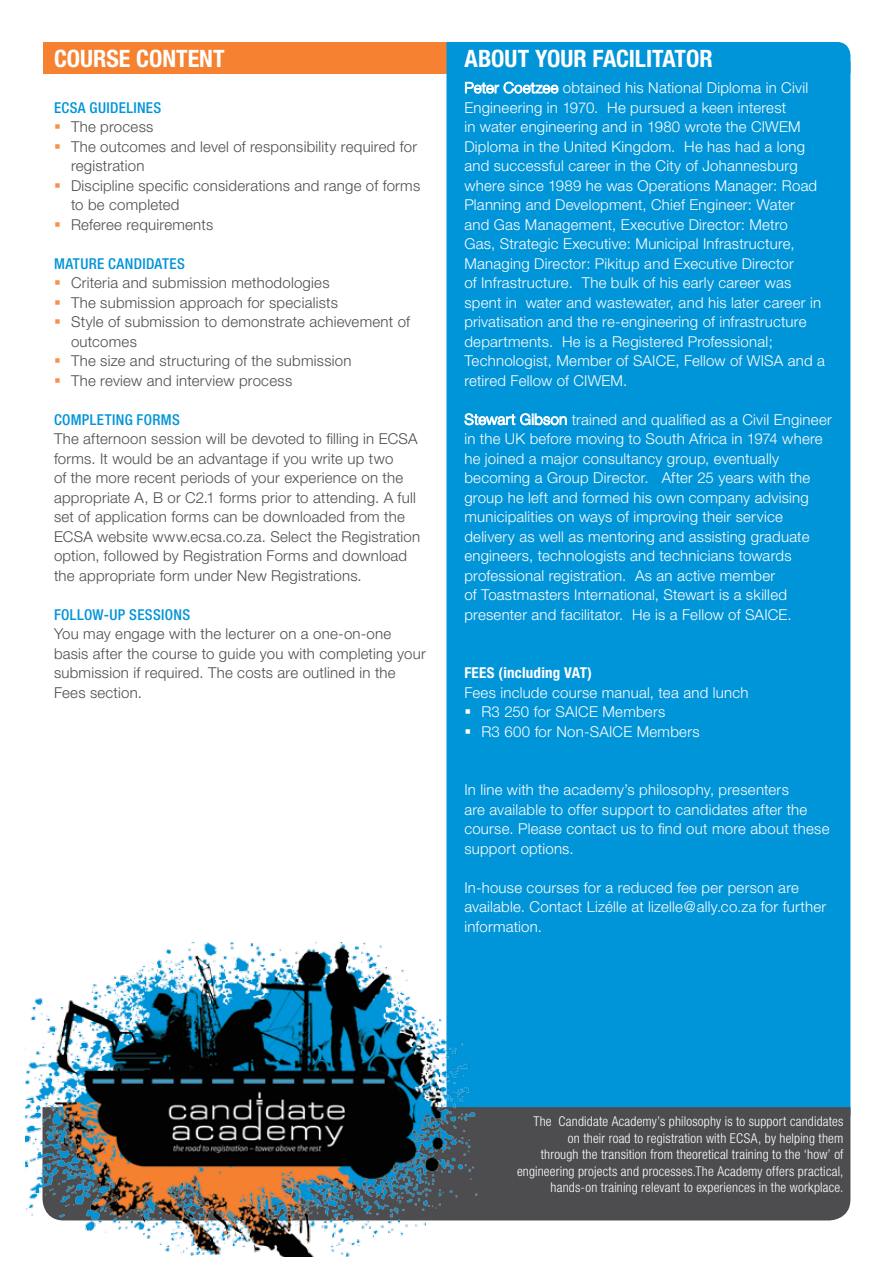
<style>
.page{position:relative;width:893px;height:1263px;background:#fff}
.page>*{position:absolute;margin:0;border:0;box-sizing:border-box;transform-origin:0 0}
.t1{font:700 condensed 24px "Helvetica Neue";color:#fff}
.t2{font:300 15px/19.5px "Helvetica Neue";letter-spacing:.015em;color:#fff}
.t3{font:300 15px/19.5px "Helvetica Neue";letter-spacing:.015em;color:#4d4d4f}
.t4{font:500 condensed 15px "Helvetica Neue";letter-spacing:.025em;color:#0094d9}
.t5{font:700 condensed 15px "Helvetica Neue";letter-spacing:.015em;color:#fff}
.t6{font:300 condensed 13.5px/16.5px "Helvetica Neue";letter-spacing:.015em;color:#fff;text-align:right}
</style>
<div class="page">
<div style="left:446px;top:74px;width:404px;height:1033px;background:#0094d9"></div>
<div style="left:43px;top:42px;width:403px;height:32px;background:#f58131"></div>
<div style="left:446px;top:42px;width:404px;height:32px;background:#0094d9"></div>
<div style="left:491px;top:1107px;width:359px;height:113px;background:#4d4d4f"></div>
<img style="left:25px;top:943px;width:466px;height:314px">
<svg style="left:465px;top:81px;width:94px;height:13px"></svg>
<svg style="left:464px;top:400px;width:103px;height:29px"></svg>
<svg style="left:466px;top:709px;width:4px;height:5px"></svg>
<svg style="left:466px;top:729px;width:4px;height:4px"></svg>
<h1 class="t1" style="left:54px;top:44px;width:53px">COURSE</h1>
<h1 class="t1" style="left:136px;top:44px;width:27px">CONTENT</h1>
<h1 class="t1" style="left:464px;top:44px;width:250px">ABOUT YOUR FACILITATOR</h1>
<p class="t2" style="left:464px;top:78px;width:362px">Peter Coetzee obtained his National Diploma in Civil Engineering in 1970. He pursued a keen interest<br>in water engineering and in 1980 wrote the CIWEM Diploma in the United Kingdom. He has had a long and successful career in the City of Johannesburg where since 1989 he was Operations Manager: Road Planning and Development, Chief Engineer: Water<br>and Gas Management, Executive Director: Metro<br>Gas, Strategic Executive: Municipal Infrastructure, Managing Director: Pikitup and Executive Director<br>of Infrastructure. The bulk of his early career was spent in water and wastewater, and his later career in privatisation and the re-engineering of infrastructure departments. He is a Registered Professional; Technologist, Member of SAICE, Fellow of WISA and a retired Fellow of CIWEM.</p>
<p class="t2" style="left:464px;top:409px;width:369px">Stewart Gibson trained and qualified as a Civil Engineer in the UK before moving to South Africa in 1974 where he joined a major consultancy group, eventually becoming a Group Director. After 25 years with the group he left and formed his own company advising municipalities on ways of improving their service delivery as well as mentoring and assisting graduate engineers, technologists and technicians towards professional registration. As an active member<br>of Toastmasters International, Stewart is a skilled presenter and facilitator. He is a Fellow of SAICE.</p>
<p class="t4" style="left:54px;top:98px;width:109px">ECSA GUIDELINES</p>
<p class="t3" style="left:71px;top:117px;width:351px">The process<br>The outcomes and level of responsibility required for registration<br>Discipline specific considerations and range of forms to be completed<br>Referee requirements</p>
<p class="t4" style="left:54px;top:254px;width:132px">MATURE CANDIDATES</p>
<p class="t3" style="left:71px;top:273px;width:340px">Criteria and submission methodologies<br>The submission approach for specialists<br>Style of submission to demonstrate achievement of outcomes<br>The size and structuring of the submission<br>The review and interview process</p>
<p class="t4" style="left:54px;top:410px;width:127px">COMPLETING FORMS</p>
<p class="t3" style="left:54px;top:429px;width:368px">The afternoon session will be devoted to filling in ECSA forms. It would be an advantage if you write up two<br>of the more recent periods of your experience on the appropriate A, B or C2.1 forms prior to attending. A full set of application forms can be downloaded from the ECSA website www.ecsa.co.za. Select the Registration option, followed by Registration Forms and download the appropriate form under New Registrations.</p>
<p class="t4" style="left:54px;top:605px;width:138px">FOLLOW-UP SESSIONS</p>
<p class="t3" style="left:54px;top:624px;width:373px">You may engage with the lecturer on a one-on-one basis after the course to guide you with completing your submission if required. The costs are outlined in the Fees section.</p>
<p class="t5" style="left:464px;top:664px;width:129px">FEES (INCLUDING VAT)</p>
<p class="t2" style="left:481px;top:682px;width:269px;text-indent:-17px">Fees include course manual, tea and lunch<br>R3 250 for SAICE Members<br>R3 600 for Non-SAICE Members</p>
<p class="t2" style="left:464px;top:780px;width:367px">In line with the academy’s philosophy, presenters<br>are available to offer support to candidates after the course. Please contact us to find out more about these support options.</p>
<p class="t2" style="left:464px;top:877px;width:363px">In-house courses for a reduced fee per person are available. Contact Lizélle at lizelle@ally.co.za for further information.</p>
<p class="t6" style="left:517px;top:1113px;width:328px">The Candidate Academy’s philosophy is to support candidates<br>on their road to registration with ECSA, by helping them<br>through the transition from theoretical training to the ‘how’ of engineering projects and processes.The Academy offers practical, hands-on training relevant to experiences in the workplace.</p>
</div>
